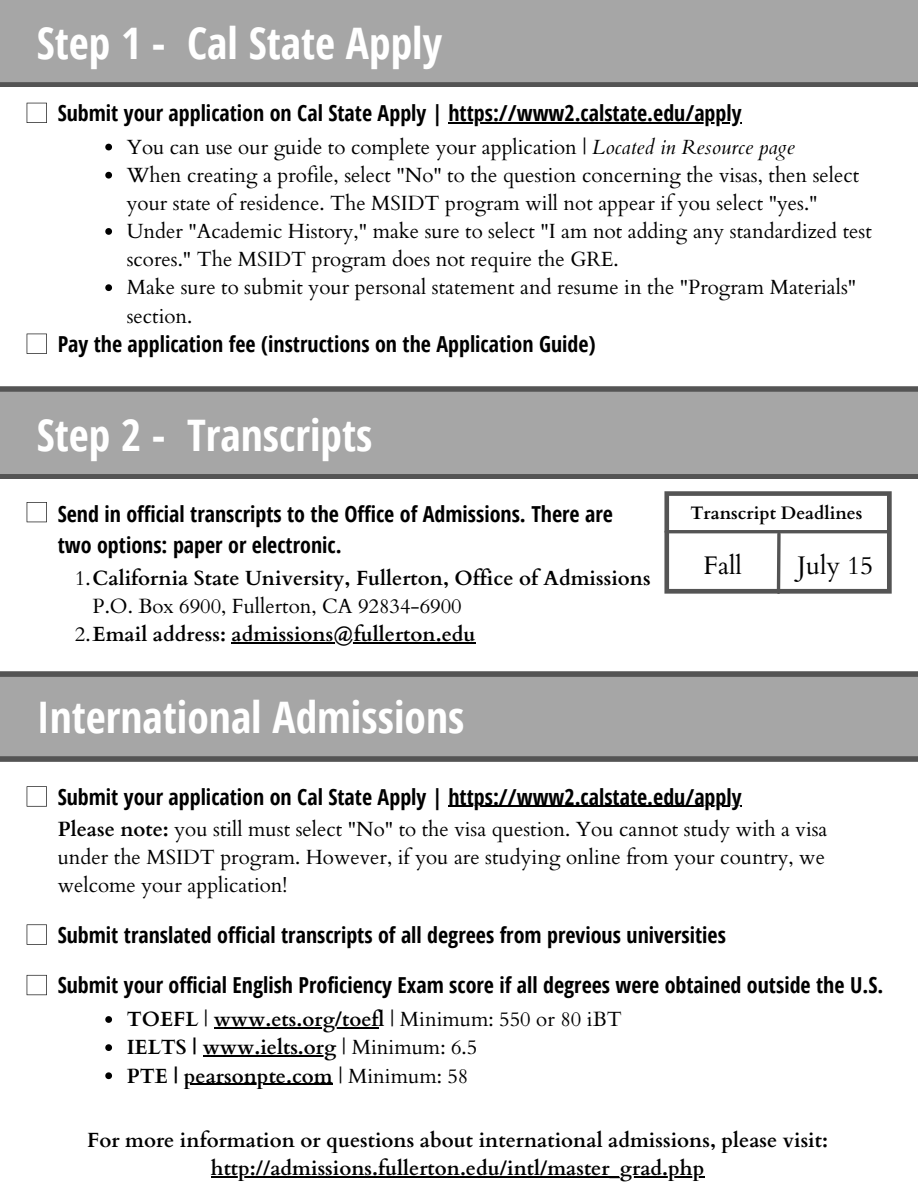
<style>
.page{position:relative;width:918px;height:1188px;background:#fff}
.page>*{position:absolute;margin:0;border:0;box-sizing:border-box;transform-origin:0 0}
.t1{font:700 43.5px "Open Sans Condensed";color:#fff}
.t2{font:25.5px "Cardo";color:#000}
.t3{font:700 22.05px/30.3px "Open Sans Condensed";color:#000}
.t4{font:20.55px/28.2px "Cardo";color:#000}
.t5{font:700 20.55px/28.2px "Cardo";color:#000}
.t6{font:700 18px "Cardo";color:#000}
.s1{font-style:italic}
.s2{font-weight:400}
.s3{font-weight:700}
</style>
<div class="page">
<div style="left:0;top:0;width:918px;height:85px;background:#a6a6a6"></div>
<div style="left:0;top:392px;width:918px;height:85px;background:#a6a6a6"></div>
<div style="left:0;top:82px;width:918px;height:6px;background:#545454"></div>
<div style="left:0;top:386px;width:918px;height:6px;background:#545454"></div>
<div style="left:0;top:474px;width:918px;height:6px;background:#545454"></div>
<div style="left:0;top:674px;width:918px;height:86px;background:#a6a6a6"></div>
<div style="left:0;top:671px;width:918px;height:6px;background:#545454"></div>
<div style="left:0;top:756px;width:918px;height:6px;background:#545454"></div>
<svg style="left:664px;top:491px;width:228px;height:103px"></svg>
<svg style="left:27px;top:103px;width:20px;height:20px"></svg>
<hr style="left:448px;top:122px;width:294px;height:1px;background:#000">
<svg style="left:105px;top:144px;width:7px;height:6px"></svg>
<svg style="left:105px;top:172px;width:7px;height:7px"></svg>
<svg style="left:105px;top:228px;width:7px;height:7px"></svg>
<svg style="left:105px;top:284px;width:7px;height:7px"></svg>
<hr style="left:231px;top:642px;width:245px;height:2px;background:#000">
<hr style="left:448px;top:806px;width:294px;height:1px;background:#000">
<svg style="left:105px;top:1016px;width:7px;height:7px"></svg>
<hr style="left:214px;top:1027px;width:165px;height:2px;background:#000">
<svg style="left:105px;top:1044px;width:7px;height:7px"></svg>
<hr style="left:203px;top:1056px;width:133px;height:1px;background:#000">
<svg style="left:105px;top:1072px;width:7px;height:7px"></svg>
<hr style="left:184px;top:1084px;width:149px;height:1px;background:#000">
<hr style="left:211px;top:1176px;width:493px;height:1px;background:#000">
<svg style="left:27px;top:334px;width:20px;height:20px"></svg>
<svg style="left:27px;top:502px;width:20px;height:20px"></svg>
<svg style="left:27px;top:786px;width:20px;height:21px"></svg>
<svg style="left:27px;top:924px;width:20px;height:21px"></svg>
<svg style="left:27px;top:975px;width:20px;height:20px"></svg>
<p class="t1" style="left:37px;top:13px;width:407px">Step 1 - Cal State Apply</p>
<p class="t3" style="left:58px;top:97px;width:685px">Submit your application on Cal State Apply | https://www2.calstate.edu/apply</p>
<p class="t4" style="left:127px;top:133px;width:669px">You can use our guide to complete your application | <span class="s1">Located in Resource page</span></p>
<p class="t4" style="left:127px;top:161px;width:734px">When creating a profile, select "No" to the question concerning the visas, then select your state of residence. The MSIDT program will not appear if you select "yes."</p>
<p class="t4" style="left:127px;top:218px;width:747px">Under "Academic History," make sure to select "I am not adding any standardized test scores." The MSIDT program does not require the GRE.</p>
<p class="t4" style="left:127px;top:274px;width:731px">Make sure to submit your personal statement and resume in the "Program Materials" section.</p>
<p class="t3" style="left:58px;top:328px;width:540px">Pay the application fee (instructions on the Application Guide)</p>
<p class="t1" style="left:37px;top:405px;width:337px">Step 2 - Transcripts</p>
<p class="t3" style="left:58px;top:498px;width:557px">Send in official transcripts to the Office of Admissions. There are two options: paper or electronic.</p>
<p class="t5" style="left:93px;top:564px;width:560px;text-indent:-18px"><span class="s2">1.</span>California State University, Fullerton, Office of Admissions<br><span class="s2">P.O. Box 6900, Fullerton, CA 92834-6900</span></p>
<p class="t5" style="left:75px;top:621px;width:402px"><span class="s2">2.</span>Email address: admissions@fullerton.edu</p>
<p class="t1" style="left:37px;top:687px;width:429px">International Admissions</p>
<p class="t6" style="left:690px;top:501px;width:174px">Transcript Deadlines</p>
<p class="t2" style="left:703px;top:549px;width:40px">Fall</p>
<p class="t2" style="left:798px;top:549px;width:77px">July 15</p>
<p class="t3" style="left:58px;top:781px;width:685px">Submit your application on Cal State Apply | https://www2.calstate.edu/apply</p>
<p class="t4" style="left:58px;top:816px;width:771px"><span class="s3">Please note:</span> you still must select "No" to the visa question. You cannot study with a visa under the MSIDT program. However, if you are studying online from your country, we welcome your application!</p>
<p class="t3" style="left:58px;top:919px;width:670px">Submit translated official transcripts of all degrees from previous universities</p>
<p class="t3" style="left:58px;top:970px;width:827px">Submit your official English Proficiency Exam score if all degrees were obtained outside the U.S.</p>
<p class="t5" style="left:127px;top:1006px;width:497px">TOEFL <span class="s2">|</span> www.ets.org/toefl <span class="s2">| Minimum: 550 or 80 iBT</span></p>
<p class="t5" style="left:127px;top:1034px;width:352px">IELTS | www.ielts.org <span class="s2">| Minimum: 6.5</span></p>
<p class="t5" style="left:127px;top:1062px;width:343px">PTE | pearsonpte.com <span class="s2">| Minimum: 58</span></p>
<p class="t5" style="left:87px;top:1126px;width:742px;text-align:center">For more information or questions about international admissions, please visit: http://admissions.fullerton.edu/intl/master_grad.php</p>
</div>
